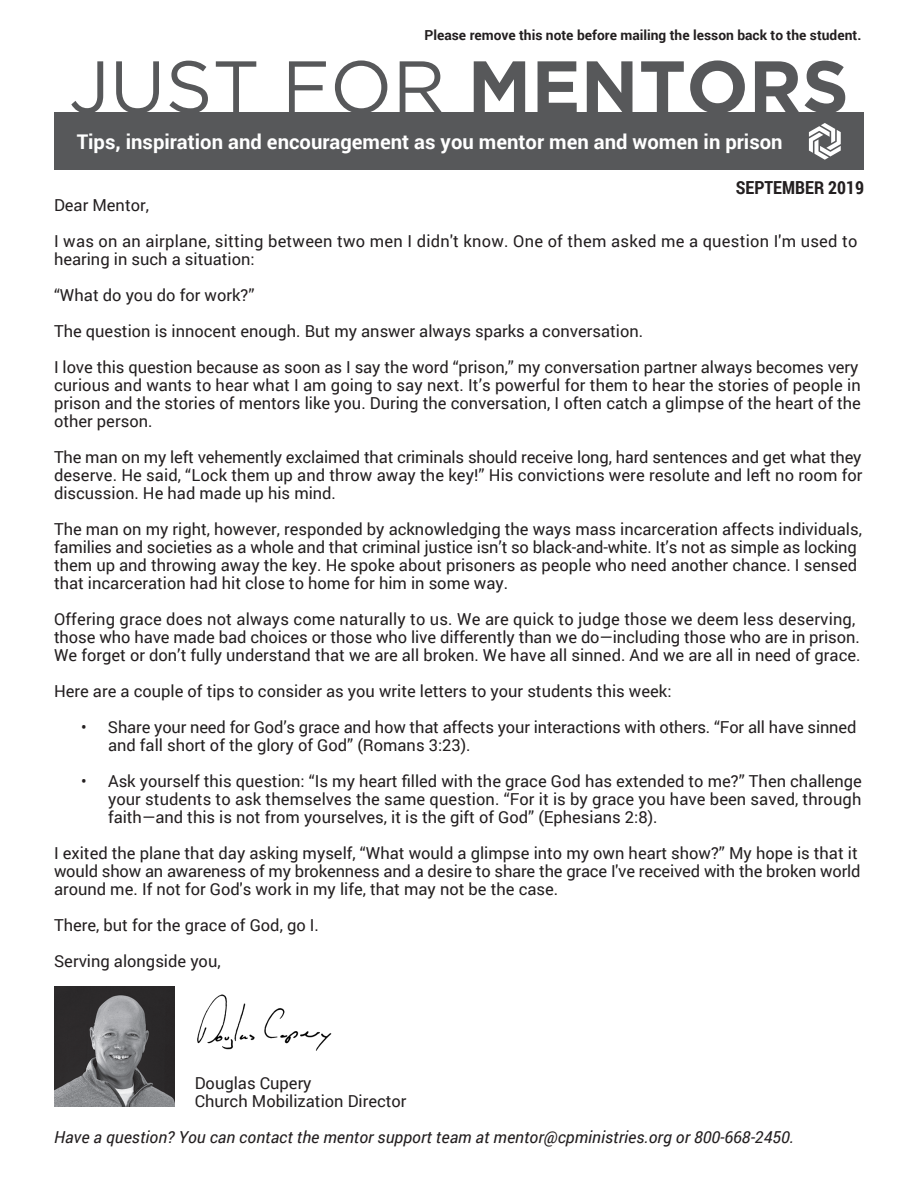
<style>
.page{position:relative;width:918px;height:1188px;background:#fff}
.page>*{position:absolute;margin:0;border:0;box-sizing:border-box;transform-origin:0 0}
.t1{font:73.5px "Gotham";color:#57585a}
.t2{font:700 20.25px "Roboto";color:#fff}
.t3{font:700 18px "Roboto Condensed";color:#231f20}
.t4{font:16.5px/18px "Roboto";color:#231f20}
.t5{font:italic 16.5px "Roboto";color:#231f20}
.t6{font:700 13.8px "Roboto";color:#231f20}
.s1{font-weight:700}
</style>
<div class="page">
<div style="left:54px;top:113px;width:810px;height:57px;background:#57585a"></div>
<svg style="left:809px;top:123px;width:32px;height:37px"></svg>
<img style="left:197px;top:994px;width:135px;height:57px">
<img style="left:54px;top:986px;width:121px;height:121px">
<p class="t6" style="left:424px;top:26px;width:438px">Please remove this note before mailing the lesson back to the student.</p>
<p class="t1" style="left:69px;top:40px;width:781px">JUST FOR <span class="s1">MENTORS</span></p>
<p class="t2" style="left:77px;top:127px;width:708px">Tips, inspiration and encouragement as you mentor men and women in prison</p>
<p class="t3" style="left:736px;top:175px;width:130px">SEPTEMBER 2019</p>
<p class="t4" style="left:54px;top:196px;width:97px">Dear Mentor,</p>
<p class="t4" style="left:54px;top:232px;width:805px">I was on an airplane, sitting between two men I didn't know. One of them asked me a question I'm used to hearing in such a situation:</p>
<p class="t4" style="left:54px;top:286px;width:202px">“What do you do for work?”</p>
<p class="t4" style="left:54px;top:322px;width:591px">The question is innocent enough. But my answer always sparks a conversation.</p>
<p class="t4" style="left:54px;top:358px;width:808px">I love this question because as soon as I say the word “prison,” my conversation partner always becomes very curious and wants to hear what I am going to say next. It’s powerful for them to hear the stories of people in prison and the stories of mentors like you. During the conversation, I often catch a glimpse of the heart of the other person.</p>
<p class="t4" style="left:54px;top:448px;width:810px;text-align:justify">The man on my left vehemently exclaimed that criminals should receive long, hard sentences and get what they deserve. He said, “Lock them up and throw away the key!” His convictions were resolute and left no room for discussion. He had made up his mind.</p>
<p class="t4" style="left:54px;top:520px;width:809px">The man on my right, however, responded by acknowledging the ways mass incarceration affects individuals, families and societies as a whole and that criminal justice isn’t so black-and-white. It’s not as simple as locking them up and throwing away the key. He spoke about prisoners as people who need another chance. I sensed that incarceration had hit close to home for him in some way.</p>
<p class="t4" style="left:54px;top:610px;width:808px">Offering grace does not always come naturally to us. We are quick to judge those we deem less deserving, those who have made bad choices or those who live differently than we do—including those who are in prison.<br>We forget or don’t fully understand that we are all broken. We have all sinned. And we are all in need of grace.</p>
<p class="t4" style="left:54px;top:682px;width:619px">Here are a couple of tips to consider as you write letters to your students this week:</p>
<p class="t4" style="left:108px;top:718px;width:750px;text-indent:-27px">• Share your need for God’s grace and how that affects your interactions with others. “For all have sinned and fall short of the glory of God” (Romans 3:23).</p>
<p class="t4" style="left:108px;top:772px;width:755px;text-align:justify;text-indent:-27px">• Ask yourself this question: “Is my heart filled with the grace God has extended to me?” Then challenge your students to ask themselves the same question. “For it is by grace you have been saved, through faith—and this is not from yourselves, it is the gift of God” (Ephesians 2:8).</p>
<p class="t4" style="left:54px;top:844px;width:808px">I exited the plane that day asking myself, “What would a glimpse into my own heart show?” My hope is that it would show an awareness of my brokenness and a desire to share the grace I've received with the broken world around me. If not for God's work in my life, that may not be the case.</p>
<p class="t4" style="left:54px;top:916px;width:267px">There, but for the grace of God, go I.</p>
<p class="t4" style="left:54px;top:952px;width:168px">Serving alongside you,</p>
<p class="t4" style="left:195px;top:1073px;width:118px">Douglas Cupery</p>
<p class="t4" style="left:195px;top:1091px;width:213px">Church Mobilization Director</p>
<p class="t5" style="left:54px;top:1125px;width:742px">Have a question? You can contact the mentor support team at mentor@cpministries.org or 800-668-2450.</p>
</div>
